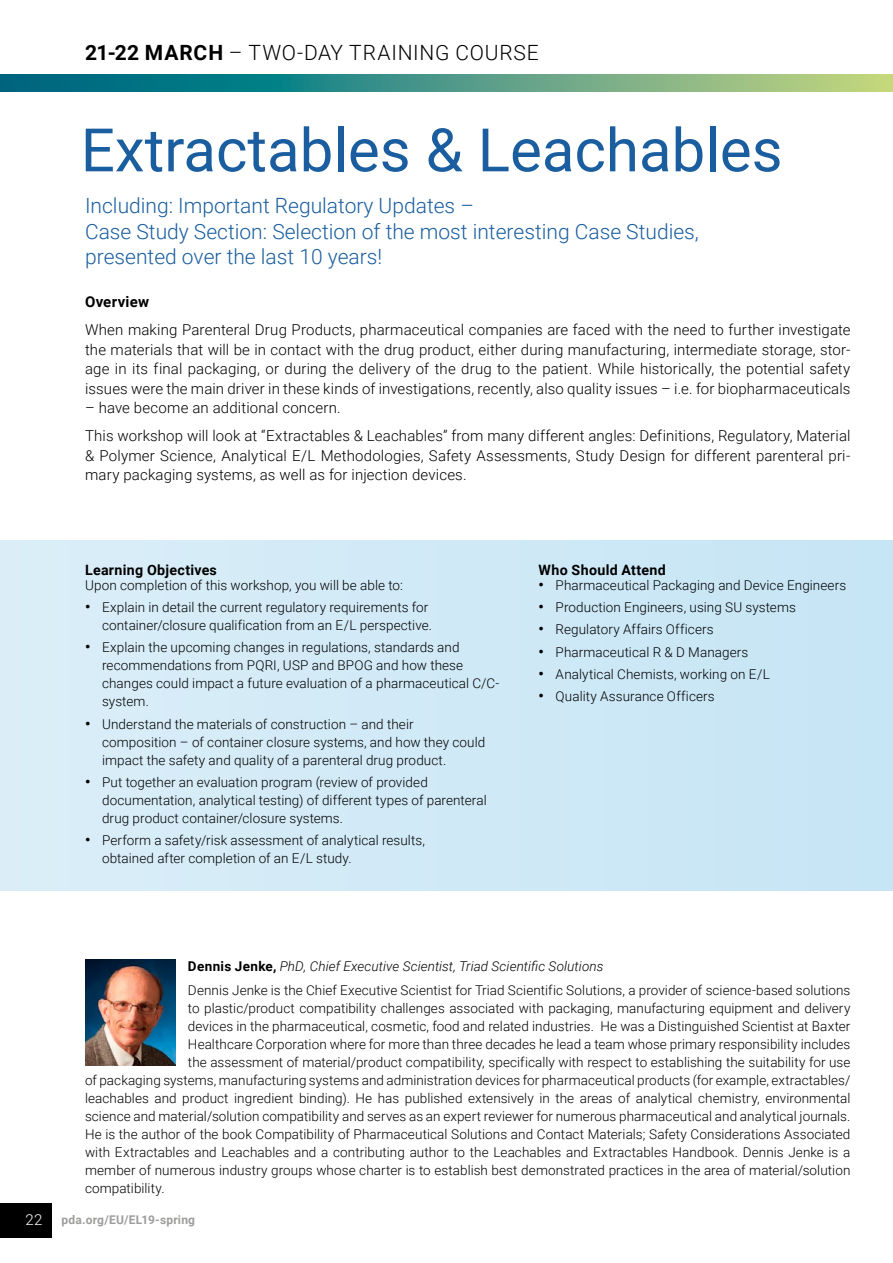
<style>
.page{position:relative;width:893px;height:1263px;background:#fff}
.page>*{position:absolute;margin:0;border:0;box-sizing:border-box;transform-origin:0 0}
.TC-Headline_40pt{font:60px "Roboto";color:#1a5e9f}
.t1{font:300 21px/25.2px "Roboto";color:#1a5e9f}
.t2{font:300 21px "Roboto";letter-spacing:.035em;color:#000}
.t3{font:300 15px/19.5px "Roboto";letter-spacing:.01em;color:#000;text-align:justify}
.t4{font:700 15px "Roboto";letter-spacing:.015em;color:#000}
.t5{font:300 15px "Roboto";color:#fff}
.Agendatitel_9_5_auto{font:700 14.25px "Roboto";letter-spacing:.02em;color:#000}
.t6{font:300 13.5px/18px "Roboto";letter-spacing:.005em;color:#000}
.Agenda_Names_Bold{font:italic 300 13.5px "Roboto";letter-spacing:.005em;color:#000}
.Agendatitel_9_5_auto-2{font:700 12px "Roboto";letter-spacing:.02em;color:#9d9d9c}
.s1{font-weight:700}
.s2{font-weight:700;font-size:15px}
.s3{font-weight:700;font-style:normal}
</style>
<div class="page">
<div style="left:0;top:1203px;width:51px;height:34px;background:#000"></div>
<svg style="left:0;top:74px;width:893px;height:17px;background:#4e9a85"></svg>
<div style="left:0;top:540px;width:893px;height:350px;background:#d0e9f6"></div>
<img style="left:85px;top:959px;width:90px;height:106px">
<p class="t2" style="left:85px;top:38px;width:455px"><span class="s1">21-22 MARCH</span> – TWO-DAY TRAINING COURSE</p>
<p class="TC-Headline_40pt" style="left:81px;top:108px;width:703px">Extractables &amp; Leachables</p>
<p class="t1" style="left:85px;top:193px;width:615px">Including: Important Regulatory Updates –<br>Case Study Section: Selection of the most interesting Case Studies, presented over the last 10 years!</p>
<p class="t4" style="left:85px;top:291px;width:66px">Overview</p>
<p class="t3" style="left:85px;top:319px;width:767px">When making Parenteral Drug Products, pharmaceutical companies are faced with the need to further investigate the materials that will be in contact with the drug product, either during manufacturing, intermediate storage, stor&shy;age in its final packaging, or during the delivery of the drug to the patient. While historically, the potential safety issues were the main driver in these kinds of investigations, recently, also quality issues – i.e. for biopharmaceuticals</p>
<p class="t3" style="left:85px;top:397px;width:257px">– have become an additional concern.</p>
<p class="t3" style="left:85px;top:425px;width:767px">This workshop will look at “Extractables &amp; Leachables” from many different angles: Definitions, Regulatory, Material &amp; Polymer Science, Analytical E/L Methodologies, Safety Assessments, Study Design for different parenteral pri&shy;mary packaging systems, as well as for injection devices.</p>
<p class="Agendatitel_9_5_auto" style="left:85px;top:560px;width:133px">Learning Objectives</p>
<p class="t6" style="left:85px;top:575px;width:319px">Upon completion of this workshop, you will be able to:</p>
<p class="t6" style="left:85px;top:598px;width:349px;text-align:right"><span class="s2">•</span> Explain in detail the current regulatory requirements for container/closure qualification from an E/L perspective.</p>
<p class="t6" style="left:102px;top:638px;width:399px;text-indent:-17px"><span class="s2">•</span> Explain the upcoming changes in regulations, standards and recommendations from PQRI, USP and BPOG and how these changes could impact a future evaluation of a pharmaceutical C/C&shy;system.</p>
<p class="t6" style="left:102px;top:714px;width:385px;text-indent:-17px"><span class="s2">•</span> Understand the materials of construction – and their composition – of container closure systems, and how they could impact the safety and quality of a parenteral drug product.</p>
<p class="t6" style="left:102px;top:772px;width:386px;text-indent:-17px"><span class="s2">•</span> Put together an evaluation program (review of provided documentation, analytical testing) of different types of parenteral drug product container/closure systems.</p>
<p class="t6" style="left:102px;top:831px;width:324px;text-indent:-17px"><span class="s2">•</span> Perform a safety/risk assessment of analytical results, obtained after completion of an E/L study.</p>
<p class="Agendatitel_9_5_auto" style="left:539px;top:560px;width:129px">Who Should Attend</p>
<p class="t6" style="left:539px;top:575px;width:309px"><span class="s2">•</span> Pharmaceutical Packaging and Device Engineers</p>
<p class="t6" style="left:539px;top:598px;width:259px"><span class="s2">•</span> Production Engineers, using SU systems</p>
<p class="t6" style="left:539px;top:620px;width:177px"><span class="s2">•</span> Regulatory Affairs Officers</p>
<p class="t6" style="left:539px;top:642px;width:211px"><span class="s2">•</span> Pharmaceutical R &amp; D Managers</p>
<p class="t6" style="left:539px;top:664px;width:233px"><span class="s2">•</span> Analytical Chemists, working on E/L</p>
<p class="t6" style="left:539px;top:687px;width:178px"><span class="s2">•</span> Quality Assurance Officers</p>
<p class="Agenda_Names_Bold" style="left:188px;top:957px;width:417px"><span class="s3">Dennis Jenke,</span> PhD, Chief Executive Scientist, Triad Scientific Solutions</p>
<p class="t6" style="left:188px;top:980px;width:664px">Dennis Jenke is the Chief Executive Scientist for Triad Scientific Solutions, a provider of science-based solutions</p>
<p class="t6" style="left:188px;top:998px;width:664px">to plastic/product compatibility challenges associated with packaging, manufacturing equipment and delivery</p>
<p class="t6" style="left:188px;top:1016px;width:664px">devices in the pharmaceutical, cosmetic, food and related industries. He was a Distinguished Scientist at Baxter</p>
<p class="t6" style="left:188px;top:1034px;width:664px">Healthcare Corporation where for more than three decades he lead a team whose primary responsibility includes</p>
<p class="t6" style="left:188px;top:1052px;width:664px">the assessment of material/product compatibility, specifically with respect to establishing the suitability for use</p>
<p class="t6" style="left:85px;top:1070px;width:767px">of packaging systems, manufacturing systems and administration devices for pharmaceutical products (for example, extractables/</p>
<p class="t6" style="left:85px;top:1088px;width:767px">leachables and product ingredient binding). He has published extensively in the areas of analytical chemistry, environmental</p>
<p class="t6" style="left:85px;top:1106px;width:767px">science and material/solution compatibility and serves as an expert reviewer for numerous pharmaceutical and analytical journals.</p>
<p class="t6" style="left:85px;top:1124px;width:767px">He is the author of the book Compatibility of Pharmaceutical Solutions and Contact Materials; Safety Considerations Associated</p>
<p class="t6" style="left:85px;top:1142px;width:767px">with Extractables and Leachables and a contributing author to the Leachables and Extractables Handbook. Dennis Jenke is a</p>
<p class="t6" style="left:85px;top:1160px;width:767px">member of numerous industry groups whose charter is to establish best demonstrated practices in the area of material/solution</p>
<p class="t6" style="left:85px;top:1178px;width:81px">compatibility.</p>
<p class="t5" style="left:26px;top:1209px;width:18px">22</p>
<p class="Agendatitel_9_5_auto-2" style="left:62px;top:1211px;width:135px">pda.org/EU/EL19-spring</p>
</div>
